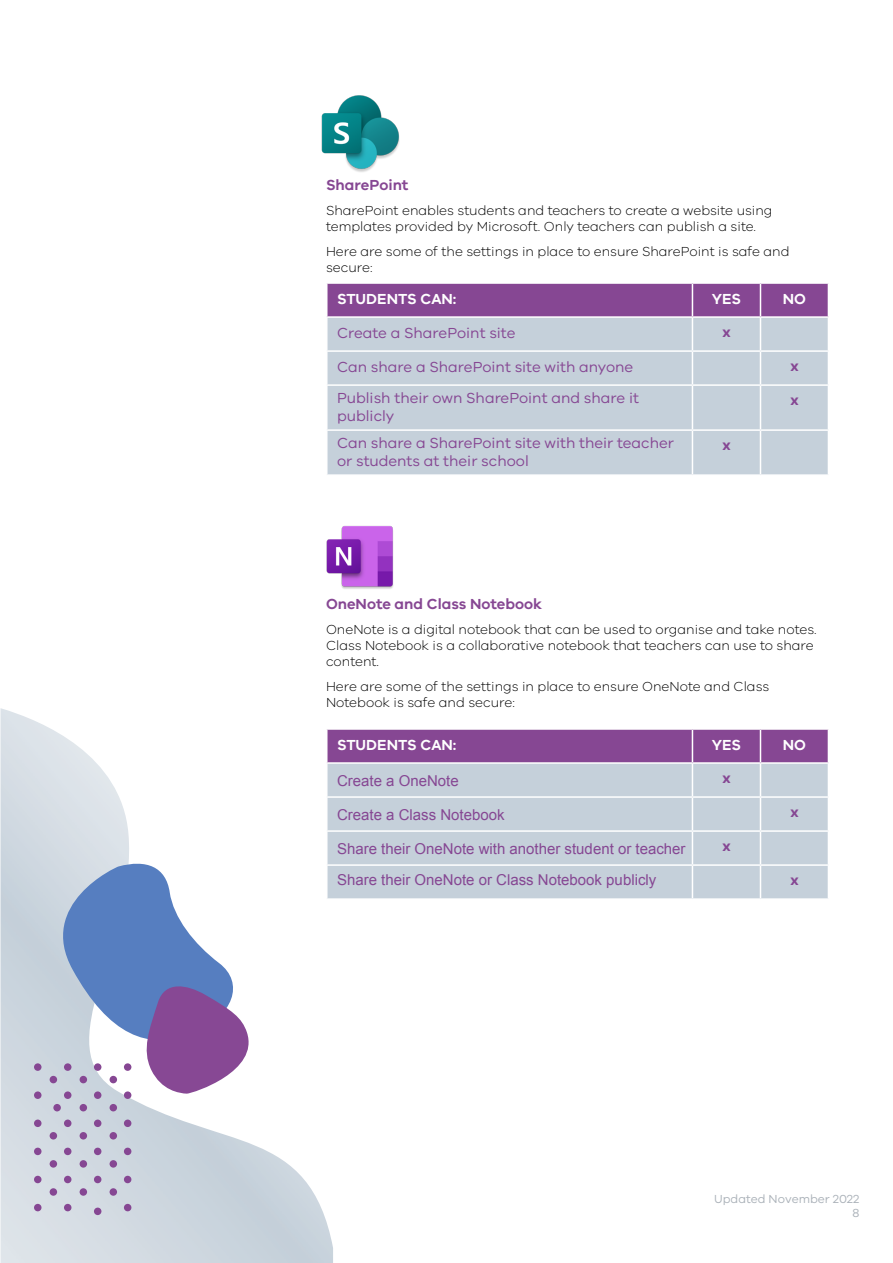
<style>
.page{position:relative;width:893px;height:1263px;background:#fff}
.page>*{position:absolute;margin:0;border:0;box-sizing:border-box;transform-origin:0 0}
.t1{font:15px/18px "VIC";color:#864793}
.t2{font:15px "Arial";color:#864793}
.t3{font:600 15px "VIC";color:#864793}
.t4{font:600 15px "VIC";color:#fff}
.t5{font:300 13.5px/16.2px "VIC";color:#000}
.t6{font:12px/14.4px "VIC";color:#abb2b9;text-align:right}
</style>
<div class="page">
<img style="left:1px;top:708px;width:332px;height:555px">
<svg style="left:36px;top:859px;width:224px;height:235px"></svg>
<div style="left:327px;top:284px;width:501px;height:32px;background:#864793"></div>
<div style="left:327px;top:318px;width:501px;height:156px;background:#c5d0da"></div>
<hr style="left:326px;top:350px;width:366px;height:2px;background:#fff">
<hr style="left:326px;top:384px;width:366px;height:2px;background:#fff">
<hr style="left:326px;top:429px;width:366px;height:2px;background:#fff">
<hr style="left:760px;top:350px;width:69px;height:2px;background:#fff">
<hr style="left:760px;top:384px;width:69px;height:2px;background:#fff">
<hr style="left:760px;top:429px;width:69px;height:2px;background:#fff">
<hr style="left:692px;top:284px;width:1px;height:32px;background:#fff">
<hr style="left:760px;top:284px;width:1px;height:32px;background:#fff">
<hr style="left:692px;top:318px;width:1px;height:32px;background:#fff">
<hr style="left:760px;top:318px;width:1px;height:32px;background:#fff">
<hr style="left:692px;top:350px;width:68px;height:2px;background:#fff">
<hr style="left:692px;top:352px;width:1px;height:32px;background:#fff">
<hr style="left:760px;top:352px;width:1px;height:32px;background:#fff">
<hr style="left:692px;top:384px;width:68px;height:2px;background:#fff">
<hr style="left:692px;top:386px;width:1px;height:43px;background:#fff">
<hr style="left:760px;top:386px;width:1px;height:43px;background:#fff">
<hr style="left:692px;top:431px;width:1px;height:43px;background:#fff">
<hr style="left:760px;top:431px;width:1px;height:43px;background:#fff">
<hr style="left:692px;top:429px;width:68px;height:2px;background:#fff">
<div style="left:327px;top:730px;width:501px;height:32px;background:#864793"></div>
<div style="left:327px;top:764px;width:501px;height:134px;background:#c5d0da"></div>
<hr style="left:326px;top:728px;width:366px;height:2px;background:#fff">
<hr style="left:326px;top:730px;width:1px;height:32px;background:#fff">
<hr style="left:326px;top:762px;width:366px;height:2px;background:#fff">
<hr style="left:326px;top:764px;width:1px;height:32px;background:#fff">
<hr style="left:326px;top:798px;width:1px;height:32px;background:#fff">
<hr style="left:326px;top:832px;width:1px;height:32px;background:#fff">
<hr style="left:326px;top:866px;width:1px;height:32px;background:#fff">
<hr style="left:326px;top:796px;width:366px;height:2px;background:#fff">
<hr style="left:326px;top:830px;width:366px;height:2px;background:#fff">
<hr style="left:326px;top:864px;width:366px;height:2px;background:#fff">
<hr style="left:326px;top:898px;width:366px;height:2px;background:#fff">
<hr style="left:760px;top:796px;width:69px;height:2px;background:#fff">
<hr style="left:760px;top:830px;width:69px;height:2px;background:#fff">
<hr style="left:760px;top:864px;width:69px;height:2px;background:#fff">
<hr style="left:692px;top:730px;width:1px;height:32px;background:#fff">
<hr style="left:760px;top:730px;width:1px;height:32px;background:#fff">
<hr style="left:692px;top:764px;width:1px;height:32px;background:#fff">
<hr style="left:760px;top:764px;width:1px;height:32px;background:#fff">
<hr style="left:692px;top:796px;width:68px;height:2px;background:#fff">
<hr style="left:692px;top:798px;width:1px;height:32px;background:#fff">
<hr style="left:760px;top:798px;width:1px;height:32px;background:#fff">
<hr style="left:692px;top:830px;width:68px;height:2px;background:#fff">
<hr style="left:692px;top:832px;width:1px;height:32px;background:#fff">
<hr style="left:760px;top:832px;width:1px;height:32px;background:#fff">
<hr style="left:692px;top:866px;width:1px;height:32px;background:#fff">
<hr style="left:760px;top:866px;width:1px;height:32px;background:#fff">
<hr style="left:692px;top:864px;width:68px;height:2px;background:#fff">
<img style="left:321px;top:95px;width:79px;height:77px">
<div style="left:34px;top:1204px;width:8px;height:7px;background:#864793;border-radius:50%"></div>
<div style="left:64px;top:1204px;width:7px;height:7px;background:#864793;border-radius:50%"></div>
<div style="left:94px;top:1207px;width:7px;height:8px;background:#864793;border-radius:50%"></div>
<div style="left:124px;top:1204px;width:7px;height:7px;background:#864793;border-radius:50%"></div>
<div style="left:50px;top:1188px;width:7px;height:8px;background:#864793;border-radius:50%"></div>
<div style="left:80px;top:1188px;width:7px;height:8px;background:#864793;border-radius:50%"></div>
<div style="left:110px;top:1188px;width:7px;height:8px;background:#864793;border-radius:50%"></div>
<div style="left:34px;top:1176px;width:8px;height:7px;background:#864793;border-radius:50%"></div>
<div style="left:64px;top:1176px;width:7px;height:7px;background:#864793;border-radius:50%"></div>
<div style="left:94px;top:1176px;width:7px;height:7px;background:#864793;border-radius:50%"></div>
<div style="left:124px;top:1176px;width:7px;height:7px;background:#864793;border-radius:50%"></div>
<div style="left:50px;top:1160px;width:7px;height:7px;background:#864793;border-radius:50%"></div>
<div style="left:80px;top:1160px;width:7px;height:7px;background:#864793;border-radius:50%"></div>
<div style="left:110px;top:1160px;width:7px;height:7px;background:#864793;border-radius:50%"></div>
<div style="left:34px;top:1148px;width:8px;height:7px;background:#864793;border-radius:50%"></div>
<div style="left:64px;top:1148px;width:7px;height:7px;background:#864793;border-radius:50%"></div>
<div style="left:94px;top:1148px;width:7px;height:7px;background:#864793;border-radius:50%"></div>
<div style="left:124px;top:1148px;width:7px;height:7px;background:#864793;border-radius:50%"></div>
<div style="left:50px;top:1132px;width:7px;height:7px;background:#864793;border-radius:50%"></div>
<div style="left:80px;top:1132px;width:7px;height:7px;background:#864793;border-radius:50%"></div>
<div style="left:110px;top:1132px;width:7px;height:7px;background:#864793;border-radius:50%"></div>
<div style="left:34px;top:1119px;width:8px;height:8px;background:#864793;border-radius:50%"></div>
<div style="left:64px;top:1119px;width:7px;height:8px;background:#864793;border-radius:50%"></div>
<div style="left:94px;top:1119px;width:7px;height:8px;background:#864793;border-radius:50%"></div>
<div style="left:124px;top:1119px;width:7px;height:8px;background:#864793;border-radius:50%"></div>
<div style="left:53px;top:1104px;width:8px;height:7px;background:#864793;border-radius:50%"></div>
<div style="left:80px;top:1104px;width:7px;height:7px;background:#864793;border-radius:50%"></div>
<div style="left:110px;top:1104px;width:7px;height:7px;background:#864793;border-radius:50%"></div>
<div style="left:34px;top:1091px;width:8px;height:8px;background:#864793;border-radius:50%"></div>
<div style="left:64px;top:1091px;width:7px;height:8px;background:#864793;border-radius:50%"></div>
<div style="left:94px;top:1091px;width:7px;height:8px;background:#864793;border-radius:50%"></div>
<div style="left:124px;top:1091px;width:7px;height:8px;background:#864793;border-radius:50%"></div>
<div style="left:50px;top:1076px;width:7px;height:7px;background:#864793;border-radius:50%"></div>
<div style="left:80px;top:1076px;width:7px;height:7px;background:#864793;border-radius:50%"></div>
<div style="left:110px;top:1076px;width:7px;height:7px;background:#864793;border-radius:50%"></div>
<div style="left:34px;top:1063px;width:8px;height:8px;background:#864793;border-radius:50%"></div>
<div style="left:64px;top:1063px;width:7px;height:8px;background:#864793;border-radius:50%"></div>
<div style="left:94px;top:1063px;width:7px;height:8px;background:#864793;border-radius:50%"></div>
<div style="left:124px;top:1063px;width:7px;height:8px;background:#864793;border-radius:50%"></div>
<img style="left:326px;top:525px;width:67px;height:64px">
<p class="t3" style="left:326px;top:176px;width:84px">SharePoint</p>
<p class="t5" style="left:326px;top:202px;width:448px">SharePoint enables students and teachers to create a website using templates provided by Microsoft. Only teachers can publish a site.</p>
<p class="t5" style="left:326px;top:243px;width:465px">Here are some of the settings in place to ensure SharePoint is safe and secure:</p>
<p class="t4" style="left:337px;top:290px;width:121px">STUDENTS CAN:</p>
<p class="t4" style="left:712px;top:290px;width:31px">YES</p>
<p class="t4" style="left:783px;top:290px;width:25px">NO</p>
<p class="t1" style="left:337px;top:324px;width:180px">Create a SharePoint site</p>
<p class="t3" style="left:722px;top:322px;width:10px">x</p>
<p class="t1" style="left:337px;top:358px;width:298px">Can share a SharePoint site with anyone</p>
<p class="t3" style="left:790px;top:356px;width:10px">x</p>
<p class="t1" style="left:337px;top:389px;width:303px">Publish their own SharePoint and share it publicly</p>
<p class="t3" style="left:790px;top:390px;width:10px">x</p>
<p class="t1" style="left:337px;top:434px;width:339px">Can share a SharePoint site with their teacher or students at their school</p>
<p class="t3" style="left:722px;top:435px;width:10px">x</p>
<p class="t3" style="left:326px;top:595px;width:217px">OneNote and Class Notebook</p>
<p class="t5" style="left:326px;top:621px;width:492px">OneNote is a digital notebook that can be used to organise and take notes.<br>Class Notebook is a collaborative notebook that teachers can use to share content.</p>
<p class="t5" style="left:326px;top:678px;width:445px">Here are some of the settings in place to ensure OneNote and Class<br>Notebook is safe and secure:</p>
<p class="t4" style="left:337px;top:736px;width:121px">STUDENTS CAN:</p>
<p class="t4" style="left:712px;top:736px;width:31px">YES</p>
<p class="t4" style="left:783px;top:736px;width:25px">NO</p>
<p class="t2" style="left:337px;top:771px;width:123px">Create a OneNote</p>
<p class="t3" style="left:722px;top:768px;width:10px">x</p>
<p class="t2" style="left:337px;top:805px;width:169px">Create a Class Notebook</p>
<p class="t3" style="left:790px;top:802px;width:10px">x</p>
<p class="t2" style="left:337px;top:839px;width:350px">Share their OneNote with another student or teacher</p>
<p class="t3" style="left:722px;top:836px;width:10px">x</p>
<p class="t2" style="left:337px;top:870px;width:321px">Share their OneNote or Class Notebook publicly</p>
<p class="t3" style="left:790px;top:870px;width:10px">x</p>
<p class="t6" style="left:714px;top:1191px;width:147px">Updated November 2022<br>8</p>
</div>
